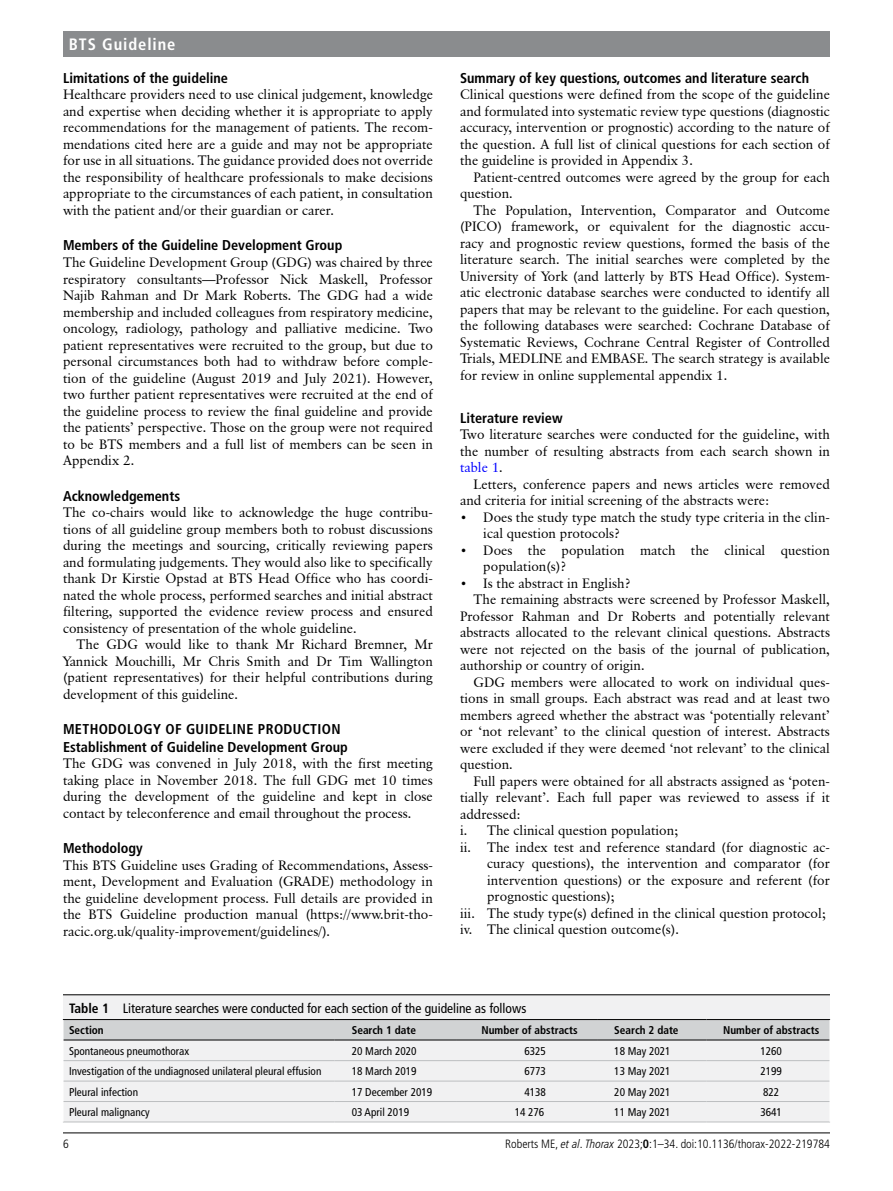
<style>
.page{position:relative;width:893px;height:1191px;background:#fff}
.page>*{position:absolute;margin:0;border:0;box-sizing:border-box;transform-origin:0 0}
.t1{font:700 condensed 16.5px "Frutiger LT Pro";letter-spacing:.055em;color:#fff}
.t2{font:700 condensed 14.25px "Frutiger LT Pro";color:#000}
.t3{font:700 condensed 14.25px/17.2px "Frutiger LT Pro";letter-spacing:.025em;color:#000}
.t4{font:13.5px/16.5px "Classical Garamond BT";color:#000;text-align:justify}
.t5{font:condensed 13.5px "Frutiger LT Pro";color:#000}
.t6{font:300 condensed 12px "Frutiger LT Pro";color:#000}
.t7{font:condensed 11.25px "Frutiger LT Pro";color:#000}
.t8{font:700 condensed 11.25px "Frutiger LT Pro";color:#000}
.s1{color:#00f}
.s2{font-size:12px}
.s3{font-weight:700}
.s4{font-style:italic}
</style>
<div class="page">
<div style="left:63px;top:31px;width:767px;height:25px;background:#8a8c8e"></div>
<div style="left:63px;top:994px;width:767px;height:128px;background:#f1f1f2"></div>
<hr style="left:63px;top:994px;width:767px;height:1px;background:#000">
<hr style="left:63px;top:1121px;width:271px;height:1px;background:#bcbec0">
<hr style="left:334px;top:1121px;width:122px;height:1px;background:#bcbec0">
<hr style="left:456px;top:1121px;width:141px;height:1px;background:#bcbec0">
<hr style="left:597px;top:1121px;width:109px;height:1px;background:#bcbec0">
<hr style="left:706px;top:1121px;width:124px;height:1px;background:#bcbec0">
<svg style="left:63px;top:1019px;width:768px;height:83px"></svg>
<hr style="left:63px;top:1132px;width:767px;height:1px;background:#000">
<p class="t1" style="left:69px;top:34px;width:108px">BTS Guideline</p>
<p class="t2" style="left:63px;top:69px;width:167px">Limitations of the guideline</p>
<p class="t4" style="left:63px;top:86px;width:371px">Healthcare providers need to use clinical judgement, knowledge and expertise when deciding whether it is appropriate to apply recommendations for the management of patients. The recom&shy;mendations cited here are a guide and may not be appropriate for use in all situations. The guidance provided does not override the responsibility of healthcare professionals to make decisions appropriate to the circumstances of each patient, in consultation with the patient and/or their guardian or carer.</p>
<p class="t2" style="left:63px;top:237px;width:281px">Members of the Guideline Development Group</p>
<p class="t4" style="left:63px;top:254px;width:371px">The Guideline Development Group (GDG) was chaired by three respiratory consultants—Professor Nick Maskell, Professor Najib Rahman and Dr Mark Roberts. The GDG had a wide membership and included colleagues from respiratory medicine, oncology, radiology, pathology and palliative medicine. Two patient representatives were recruited to the group, but due to personal circumstances both had to withdraw before comple&shy;tion of the guideline (August 2019 and July 2021). However, two further patient representatives were recruited at the end of the guideline process to review the final guideline and provide the patients’ perspective. Those on the group were not required to be BTS members and a full list of members can be seen in Appendix 2.</p>
<p class="t2" style="left:63px;top:487px;width:119px">Acknowledgements</p>
<p class="t4" style="left:63px;top:504px;width:371px">The co-chairs would like to acknowledge the huge contribu&shy;tions of all guideline group members both to robust discussions during the meetings and sourcing, critically reviewing papers and formulating judgements. They would also like to specifically thank Dr Kirstie Opstad at BTS Head Office who has coordi&shy;nated the whole process, performed searches and initial abstract filtering, supported the evidence review process and ensured consistency of presentation of the whole guideline.</p>
<p class="t4" style="left:63px;top:636px;width:371px;text-indent:14px">The GDG would like to thank Mr Richard Bremner, Mr Yannick Mouchilli, Mr Chris Smith and Dr Tim Wallington (patient representatives) for their helpful contributions during development of this guideline.</p>
<p class="t3" style="left:63px;top:721px;width:286px">Methodology of guideline production<br>Establishment of Guideline Development Group</p>
<p class="t4" style="left:63px;top:755px;width:371px">The GDG was convened in July 2018, with the first meeting taking place in November 2018. The full GDG met 10 times during the development of the guideline and kept in close contact by teleconference and email throughout the process.</p>
<p class="t2" style="left:63px;top:840px;width:81px">Methodology</p>
<p class="t4" style="left:63px;top:856px;width:371px">This BTS Guideline uses Grading of Recommendations, Assess&shy;ment, Development and Evaluation (GRADE) methodology in the guideline development process. Full details are provided in the BTS Guideline production manual (https://www.brit-tho&shy;racic.org.uk/quality-improvement/guidelines/).</p>
<p class="t2" style="left:460px;top:69px;width:350px">Summary of key questions, outcomes and literature search</p>
<p class="t4" style="left:460px;top:86px;width:371px">Clinical questions were defined from the scope of the guideline and formulated into systematic review type questions (diagnostic accuracy, intervention or prognostic) according to the nature of the question. A full list of clinical questions for each section of the guideline is provided in Appendix 3.</p>
<p class="t4" style="left:460px;top:169px;width:371px;text-indent:14px">Patient-centred outcomes were agreed by the group for each question.</p>
<p class="t4" style="left:460px;top:202px;width:371px;text-indent:14px">The Population, Intervention, Comparator and Outcome (PICO) framework, or equivalent for the diagnostic accu&shy;racy and prognostic review questions, formed the basis of the literature search. The initial searches were completed by the University of York (and latterly by BTS Head Office). System&shy;atic electronic database searches were conducted to identify all papers that may be relevant to the guideline. For each question, the following databases were searched: Cochrane Database of Systematic Reviews, Cochrane Central Register of Controlled Trials, MEDLINE and EMBASE. The search strategy is available for review in online supplemental appendix 1.</p>
<p class="t2" style="left:460px;top:409px;width:104px">Literature review</p>
<p class="t4" style="left:460px;top:426px;width:371px">Two literature searches were conducted for the guideline, with the number of resulting abstracts from each search shown in <span class="s1">table 1</span>.</p>
<p class="t4" style="left:460px;top:475px;width:371px;text-indent:14px">Letters, conference papers and news articles were removed and criteria for initial screening of the abstracts were:</p>
<p class="t4" style="left:483px;top:508px;width:348px;text-indent:-23px"><span class="s2">•</span> Does the study type match the study type criteria in the clin&shy;ical question protocols?</p>
<p class="t4" style="left:483px;top:541px;width:348px;text-indent:-23px"><span class="s2">•</span> Does the population match the clinical question population(s)?</p>
<p class="t4" style="left:460px;top:574px;width:172px"><span class="s2">•</span> Is the abstract in English?</p>
<p class="t4" style="left:474px;top:591px;width:358px">The remaining abstracts were screened by Professor Maskell,</p>
<p class="t4" style="left:460px;top:607px;width:371px">Professor Rahman and Dr Roberts and potentially relevant</p>
<p class="t4" style="left:460px;top:624px;width:371px">abstracts allocated to the relevant clinical questions. Abstracts</p>
<p class="t4" style="left:460px;top:640px;width:371px">were not rejected on the basis of the journal of publication,</p>
<p class="t4" style="left:460px;top:657px;width:186px">authorship or country of origin.</p>
<p class="t4" style="left:474px;top:673px;width:358px">GDG members were allocated to work on individual ques-</p>
<p class="t4" style="left:460px;top:690px;width:371px">tions in small groups. Each abstract was read and at least two</p>
<p class="t4" style="left:460px;top:706px;width:371px">members agreed whether the abstract was ‘potentially relevant’</p>
<p class="t4" style="left:460px;top:723px;width:371px">or ‘not relevant’ to the clinical question of interest. Abstracts</p>
<p class="t4" style="left:460px;top:739px;width:371px">were excluded if they were deemed ‘not relevant’ to the clinical</p>
<p class="t4" style="left:460px;top:756px;width:54px">question.</p>
<p class="t4" style="left:474px;top:772px;width:358px">Full papers were obtained for all abstracts assigned as ‘poten-</p>
<p class="t4" style="left:460px;top:789px;width:371px">tially relevant’. Each full paper was reviewed to assess if it</p>
<p class="t4" style="left:460px;top:805px;width:63px">addressed:</p>
<p class="t4" style="left:460px;top:822px;width:220px">i. The clinical question population;</p>
<p class="t4" style="left:460px;top:838px;width:371px">ii. The index test and reference standard (for diagnostic ac-</p>
<p class="t4" style="left:487px;top:855px;width:344px">curacy questions), the intervention and comparator (for</p>
<p class="t4" style="left:487px;top:871px;width:344px">intervention questions) or the exposure and referent (for</p>
<p class="t4" style="left:487px;top:888px;width:130px">prognostic questions);</p>
<p class="t4" style="left:460px;top:904px;width:368px">iii. The study type(s) defined in the clinical question protocol;</p>
<p class="t4" style="left:460px;top:921px;width:220px">iv. The clinical question outcome(s).</p>
<p class="t5" style="left:69px;top:1000px;width:459px"><span class="s3">Table 1</span> Literature searches were conducted for each section of the guideline as follows</p>
<p class="t8" style="left:69px;top:1023px;width:36px">Section</p>
<p class="t8" style="left:352px;top:1023px;width:66px">Search 1 date</p>
<p class="t8" style="left:481px;top:1023px;width:98px">Number of abstracts</p>
<p class="t8" style="left:614px;top:1023px;width:66px">Search 2 date</p>
<p class="t8" style="left:723px;top:1023px;width:98px">Number of abstracts</p>
<p class="t7" style="left:69px;top:1044px;width:122px">Spontaneous pneumothorax</p>
<p class="t7" style="left:352px;top:1044px;width:66px">20 March 2020</p>
<p class="t7" style="left:524px;top:1044px;width:23px">6325</p>
<p class="t7" style="left:614px;top:1044px;width:58px">18 May 2021</p>
<p class="t7" style="left:760px;top:1044px;width:23px">1260</p>
<p class="t7" style="left:69px;top:1064px;width:254px">Investigation of the undiagnosed unilateral pleural effusion</p>
<p class="t7" style="left:352px;top:1064px;width:66px">18 March 2019</p>
<p class="t7" style="left:524px;top:1064px;width:23px">6773</p>
<p class="t7" style="left:614px;top:1064px;width:58px">13 May 2021</p>
<p class="t7" style="left:760px;top:1064px;width:23px">2199</p>
<p class="t7" style="left:69px;top:1085px;width:71px">Pleural infection</p>
<p class="t7" style="left:352px;top:1085px;width:82px">17 December 2019</p>
<p class="t7" style="left:524px;top:1085px;width:23px">4138</p>
<p class="t7" style="left:614px;top:1085px;width:58px">20 May 2021</p>
<p class="t7" style="left:763px;top:1085px;width:18px">822</p>
<p class="t7" style="left:69px;top:1105px;width:82px">Pleural malignancy</p>
<p class="t7" style="left:352px;top:1105px;width:59px">03 April 2019</p>
<p class="t7" style="left:515px;top:1105px;width:31px">14 276</p>
<p class="t7" style="left:614px;top:1105px;width:58px">11 May 2021</p>
<p class="t7" style="left:760px;top:1105px;width:23px">3641</p>
<p class="t6" style="left:63px;top:1136px;width:7px">6</p>
<p class="t6" style="left:505px;top:1136px;width:326px">Roberts ME, <span class="s4">et al</span>. <span class="s4">Thorax</span> 2023;<span class="s3">0</span>:1–34. doi:10.1136/thorax-2022-219784</p>
</div>
